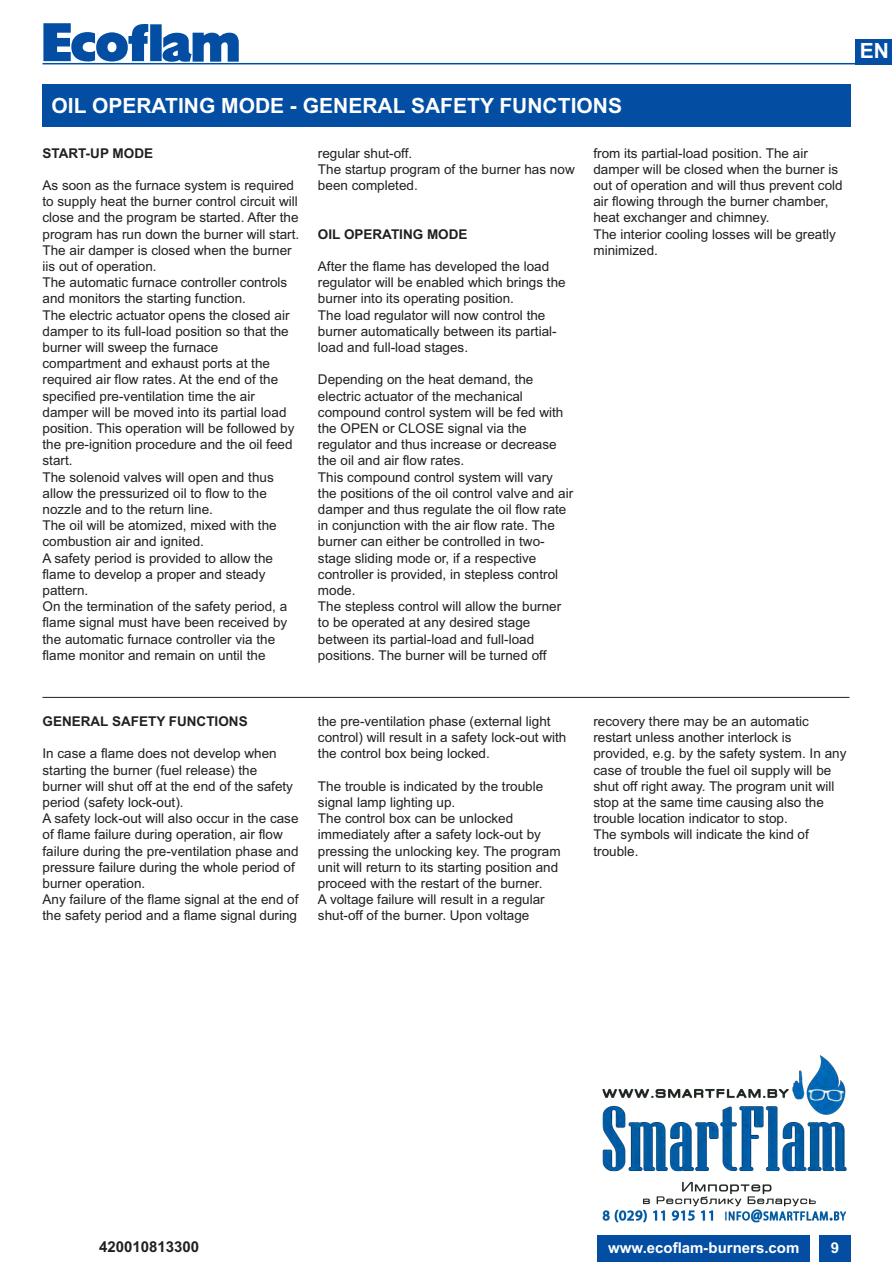
<style>
.page{position:relative;width:893px;height:1263px;background:#fff}
.page>*{position:absolute;margin:0;border:0;box-sizing:border-box;transform-origin:0 0}
.t1{font:700 21px "Arial";color:#fff}
.t2{font:700 15px "Arial";color:#fff}
.t3{font:700 15px "Arial";color:#231f20}
.t4{font:13.5px/16.2px "Arial";color:#231f20}
.t5{font:700 13.5px "Arial";color:#231f20}
</style>
<div class="page">
<hr style="left:43px;top:63px;width:848px;height:1px;background:#034ea2">
<div style="left:819px;top:1235px;width:31px;height:27px;background:#034ea2"></div>
<div style="left:597px;top:1235px;width:213px;height:27px;background:#034ea2"></div>
<div style="left:855px;top:39px;width:36px;height:25px;background:#034ea2"></div>
<svg style="left:43px;top:23px;width:196px;height:39px"></svg>
<div style="left:43px;top:84px;width:807px;height:43px;background:#034ea2"></div>
<hr style="left:43px;top:697px;width:806px;height:1px;background:#231f20">
<img style="left:602px;top:1056px;width:245px;height:167px">
<h1 class="t1" style="left:52px;top:98px;width:572px">OIL OPERATING MODE - GENERAL SAFETY FUNCTIONS</h1>
<p class="t5" style="left:43px;top:148px;width:112px">START-UP MODE</p>
<p class="t4" style="left:43px;top:178px;width:258px">As soon as the furnace system is required to supply heat the burner control circuit will close and the program be started. After the program has run down the burner will start.<br>The air damper is closed when the burner iis out of operation.<br>The automatic furnace controller controls and monitors the starting function.<br>The electric actuator opens the closed air damper to its full-load position so that the burner will sweep the furnace compartment and exhaust ports at the required air flow rates. At the end of the specified pre-ventilation time the air damper will be moved into its partial load position. This operation will be followed by the pre-ignition procedure and the oil feed start.<br>The solenoid valves will open and thus allow the pressurized oil to flow to the nozzle and to the return line.<br>The oil will be atomized, mixed with the combustion air and ignited.<br>A safety period is provided to allow the flame to develop a proper and steady pattern.<br>On the termination of the safety period, a flame signal must have been received by the automatic furnace controller via the flame monitor and remain on until the</p>
<p class="t4" style="left:318px;top:146px;width:258px">regular shut-off.<br>The startup program of the burner has now been completed.</p>
<p class="t5" style="left:318px;top:229px;width:151px">OIL OPERATING MODE</p>
<p class="t4" style="left:318px;top:259px;width:249px">After the flame has developed the load regulator will be enabled which brings the burner into its operating position.<br>The load regulator will now control the burner automatically between its partial&shy;load and full-load stages.</p>
<p class="t4" style="left:318px;top:373px;width:257px">Depending on the heat demand, the electric actuator of the mechanical compound control system will be fed with the OPEN or CLOSE signal via the regulator and thus increase or decrease the oil and air flow rates.<br>This compound control system will vary the positions of the oil control valve and air damper and thus regulate the oil flow rate in conjunction with the air flow rate. The burner can either be controlled in two&shy;stage sliding mode or, if a respective controller is provided, in stepless control mode.<br>The stepless control will allow the burner to be operated at any desired stage between its partial-load and full-load positions. The burner will be turned off</p>
<p class="t4" style="left:593px;top:146px;width:251px">from its partial-load position. The air damper will be closed when the burner is out of operation and will thus prevent cold air flowing through the burner chamber, heat exchanger and chimney.<br>The interior cooling losses will be greatly minimized.</p>
<h1 class="t1" style="left:859px;top:43px;width:31px">EN</h1>
<p class="t5" style="left:43px;top:716px;width:207px">GENERAL SAFETY FUNCTIONS</p>
<p class="t4" style="left:43px;top:747px;width:257px">In case a flame does not develop when starting the burner (fuel release) the burner will shut off at the end of the safety period (safety lock-out).<br>A safety lock-out will also occur in the case of flame failure during operation, air flow failure during the pre-ventilation phase and pressure failure during the whole period of burner operation.<br>Any failure of the flame signal at the end of the safety period and a flame signal during</p>
<p class="t4" style="left:318px;top:714px;width:250px">the pre-ventilation phase (external light control) will result in a safety lock-out with the control box being locked.</p>
<p class="t4" style="left:318px;top:779px;width:244px">The trouble is indicated by the trouble signal lamp lighting up.<br>The control box can be unlocked immediately after a safety lock-out by pressing the unlocking key. The program unit will return to its starting position and proceed with the restart of the burner.<br>A voltage failure will result in a regular shut-off of the burner. Upon voltage</p>
<p class="t4" style="left:593px;top:714px;width:254px">recovery there may be an automatic restart unless another interlock is provided, e.g. by the safety system. In any case of trouble the fuel oil supply will be shut off right away. The program unit will stop at the same time causing also the trouble location indicator to stop.<br>The symbols will indicate the kind of trouble.</p>
<p class="t3" style="left:99px;top:1242px;width:102px">420010813300</p>
<p class="t2" style="left:608px;top:1242px;width:193px">www.ecoflam-burners.com</p>
<p class="t2" style="left:830px;top:1242px;width:10px">9</p>
</div>
